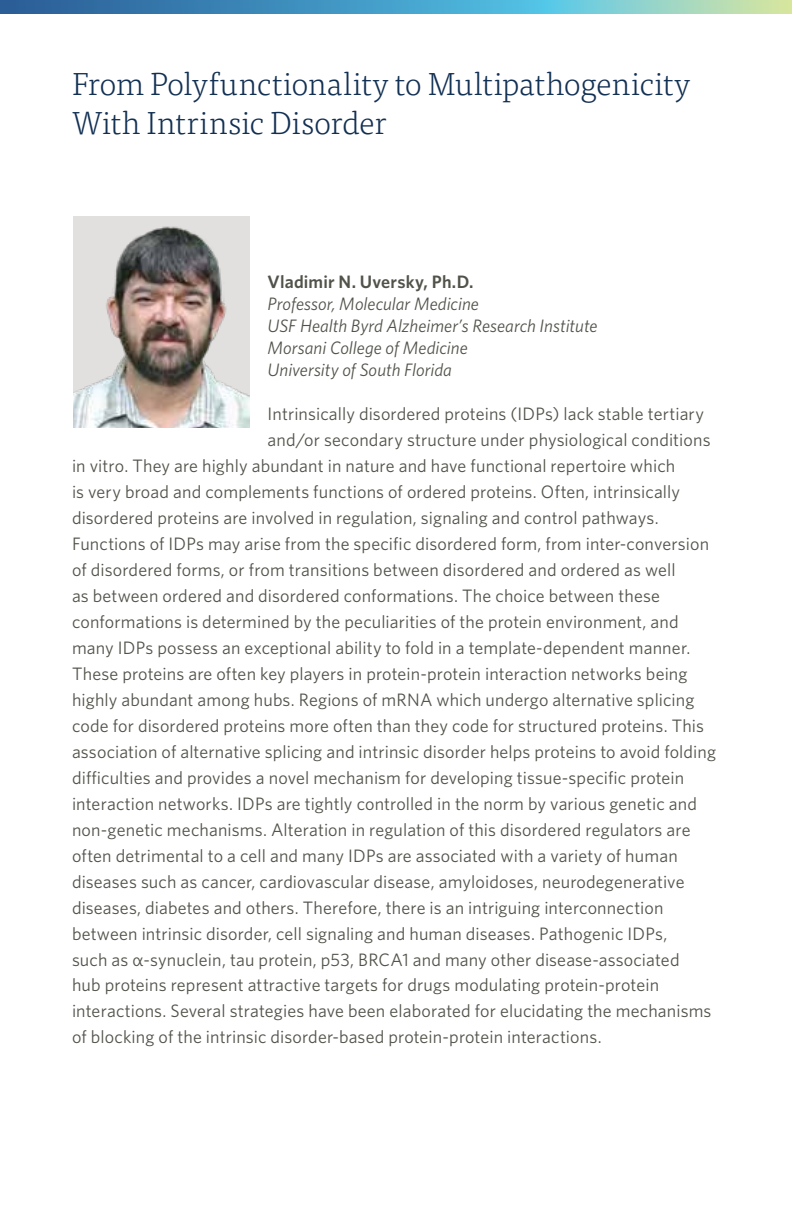
<style>
.page{position:relative;width:792px;height:1224px;background:#fff}
.page>*{position:absolute;margin:0;border:0;box-sizing:border-box;transform-origin:0 0}
.t1{font:300 32px/38.4px "Tisa Pro";letter-spacing:-.01em;color:#123053}
.t2{font:18px "Whitney";letter-spacing:.005em;color:#51534a}
.t3{font:italic 18px/22px "Whitney";color:#51534a}
.t4{font:600 18px "Whitney";letter-spacing:.01em;color:#51534a}
</style>
<div class="page">
<svg style="left:0;top:0;width:792px;height:14px;background:#5aa3be"></svg>
<div style="left:73px;top:216px;width:177px;height:212px;background:#e2e0df"></div>
<img style="left:73px;top:226px;width:177px;height:202px">
<h1 class="t1" style="left:72px;top:64px;width:620px">From Polyfunctionality to Multipathogenicity<br>With Intrinsic Disorder</h1>
<p class="t4" style="left:268px;top:269px;width:208px">Vladimir N. Uversky, Ph.D.</p>
<p class="t3" style="left:268px;top:292px;width:331px">Professor, Molecular Medicine<br>USF Health Byrd Alzheimer’s Research Institute Morsani College of Medicine<br>University of South Florida</p>
<p class="t2" style="left:268px;top:401px;width:438px">Intrinsically disordered proteins (IDPs) lack stable tertiary</p>
<p class="t2" style="left:268px;top:427px;width:445px">and/or secondary structure under physiological conditions</p>
<p class="t2" style="left:72px;top:453px;width:605px">in vitro. They are highly abundant in nature and have functional repertoire which</p>
<p class="t2" style="left:72px;top:479px;width:610px">is very broad and complements functions of ordered proteins. Often, intrinsically</p>
<p class="t2" style="left:72px;top:505px;width:588px">disordered proteins are involved in regulation, signaling and control pathways.</p>
<p class="t2" style="left:72px;top:531px;width:639px">Functions of IDPs may arise from the specific disordered form, from inter-conversion</p>
<p class="t2" style="left:72px;top:557px;width:605px">of disordered forms, or from transitions between disordered and ordered as well</p>
<p class="t2" style="left:72px;top:583px;width:590px">as between ordered and disordered conformations. The choice between these</p>
<p class="t2" style="left:72px;top:609px;width:608px">conformations is determined by the peculiarities of the protein environment, and</p>
<p class="t2" style="left:72px;top:635px;width:620px">many IDPs possess an exceptional ability to fold in a template-dependent manner.</p>
<p class="t2" style="left:72px;top:661px;width:617px">These proteins are often key players in protein-protein interaction networks being</p>
<p class="t2" style="left:72px;top:687px;width:624px">highly abundant among hubs. Regions of mRNA which undergo alternative splicing</p>
<p class="t2" style="left:72px;top:713px;width:634px">code for disordered proteins more often than they code for structured proteins. This</p>
<p class="t2" style="left:72px;top:739px;width:646px">association of alternative splicing and intrinsic disorder helps proteins to avoid folding</p>
<p class="t2" style="left:72px;top:765px;width:614px">difficulties and provides a novel mechanism for developing tissue-specific protein</p>
<p class="t2" style="left:72px;top:791px;width:626px">interaction networks. IDPs are tightly controlled in the norm by various genetic and</p>
<p class="t2" style="left:72px;top:817px;width:620px">non-genetic mechanisms. Alteration in regulation of this disordered regulators are</p>
<p class="t2" style="left:72px;top:843px;width:607px">often detrimental to a cell and many IDPs are associated with a variety of human</p>
<p class="t2" style="left:72px;top:869px;width:614px">diseases such as cancer, cardiovascular disease, amyloidoses, neurodegenerative</p>
<p class="t2" style="left:72px;top:895px;width:593px">diseases, diabetes and others. Therefore, there is an intriguing interconnection</p>
<p class="t2" style="left:72px;top:921px;width:597px">between intrinsic disorder, cell signaling and human diseases. Pathogenic IDPs,</p>
<p class="t2" style="left:72px;top:947px;width:609px">such as α-synuclein, tau protein, p53, BRCA1 and many other disease-associated</p>
<p class="t2" style="left:72px;top:973px;width:589px">hub proteins represent attractive targets for drugs modulating protein-protein</p>
<p class="t2" style="left:72px;top:999px;width:641px">interactions. Several strategies have been elaborated for elucidating the mechanisms</p>
<p class="t2" style="left:72px;top:1025px;width:531px">of blocking of the intrinsic disorder-based protein-protein interactions.</p>
</div>
